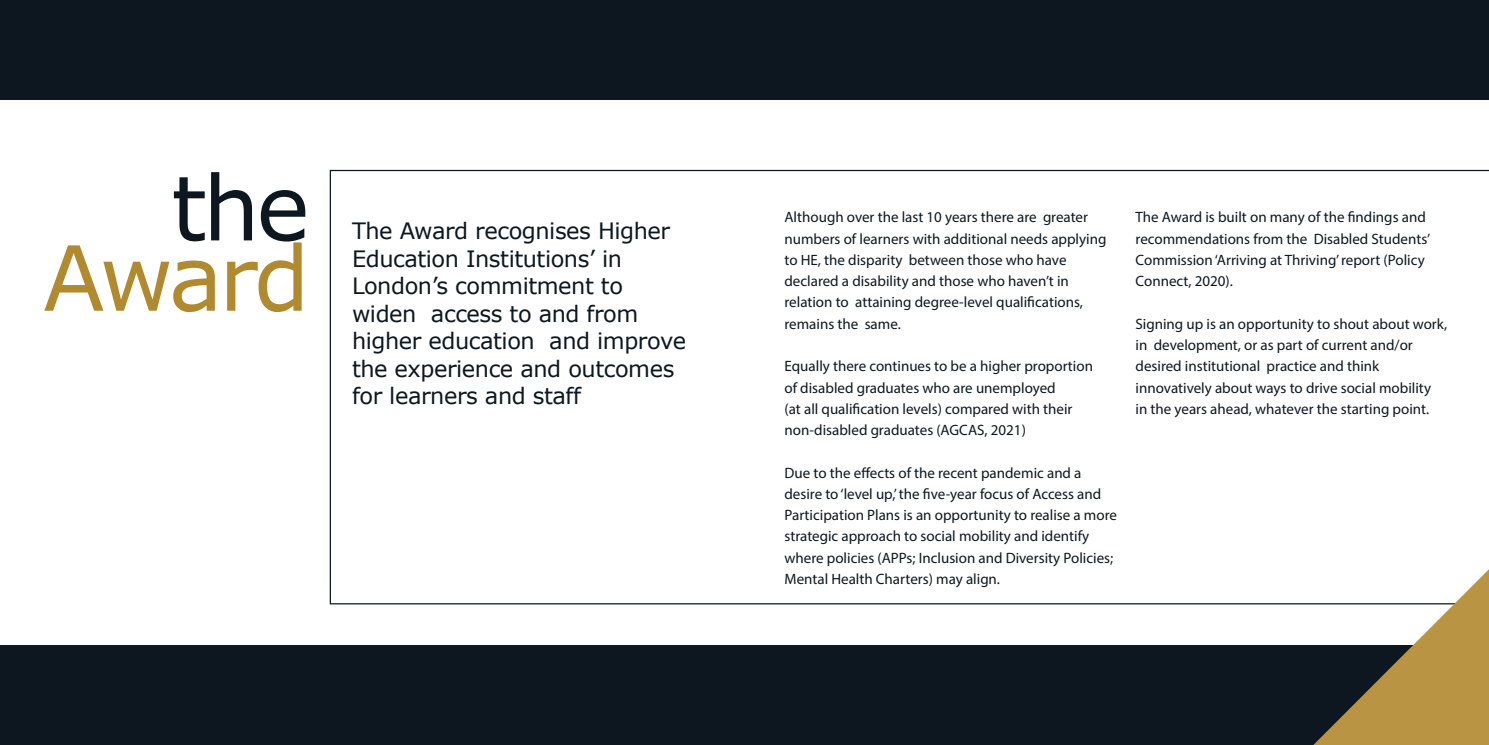
<style>
.page{position:relative;width:1489px;height:745px;background:#fff}
.page>*{position:absolute;margin:0;border:0;box-sizing:border-box;transform-origin:0 0}
.t1{font:89.75px "Verdana";letter-spacing:-.045em;color:#b1892e}
.t2{font:89.75px "Verdana";color:#0d1720}
.t3{font:22.5px/27.5px "Verdana";letter-spacing:-.02em;color:#0d1720}
.t4{font:15px/21.2px "Myriad Pro";color:#0d1720}
</style>
<div class="page">
<svg style="left:330px;top:170px;width:1158px;height:434px"></svg>
<div style="left:0;top:0;width:1488px;height:100px;background:#0d1720"></div>
<div style="left:0;top:644px;width:1488px;height:100px;background:#0d1720"></div>
<svg style="left:1313px;top:569px;width:175px;height:175px"></svg>
<p class="t2" style="left:171px;top:150px;width:140px">the</p>
<p class="t1" style="left:43px;top:221px;width:268px">Award</p>
<p class="t3" style="left:352px;top:216px;width:336px">The Award recognises Higher<br>Education Institutions’ in<br>London’s commitment to widen access to and from higher education and improve the experience and outcomes for learners and staff</p>
<p class="t4" style="left:784px;top:206px;width:323px">Although over the last 10 years there are greater numbers of learners with additional needs applying to HE, the disparity between those who have declared a disability and those who haven’t in relation to attaining degree-level qualifications, remains the same.</p>
<p class="t4" style="left:784px;top:355px;width:310px">Equally there continues to be a higher proportion of disabled graduates who are unemployed<br>(at all qualification levels) compared with their non-disabled graduates (AGCAS, 2021)</p>
<p class="t4" style="left:784px;top:461px;width:334px">Due to the effects of the recent pandemic and a desire to ‘level up,’ the five-year focus of Access and Participation Plans is an opportunity to realise a more strategic approach to social mobility and identify where policies (APPs; Inclusion and Diversity Policies; Mental Health Charters) may align.</p>
<p class="t4" style="left:1135px;top:206px;width:296px">The Award is built on many of the findings and recommendations from the Disabled Students’ Commission ‘Arriving at Thriving’ report (Policy Connect, 2020).</p>
<p class="t4" style="left:1135px;top:312px;width:313px">Signing up is an opportunity to shout about work, in development, or as part of current and/or desired institutional practice and think innovatively about ways to drive social mobility<br>in the years ahead, whatever the starting point.</p>
</div>
